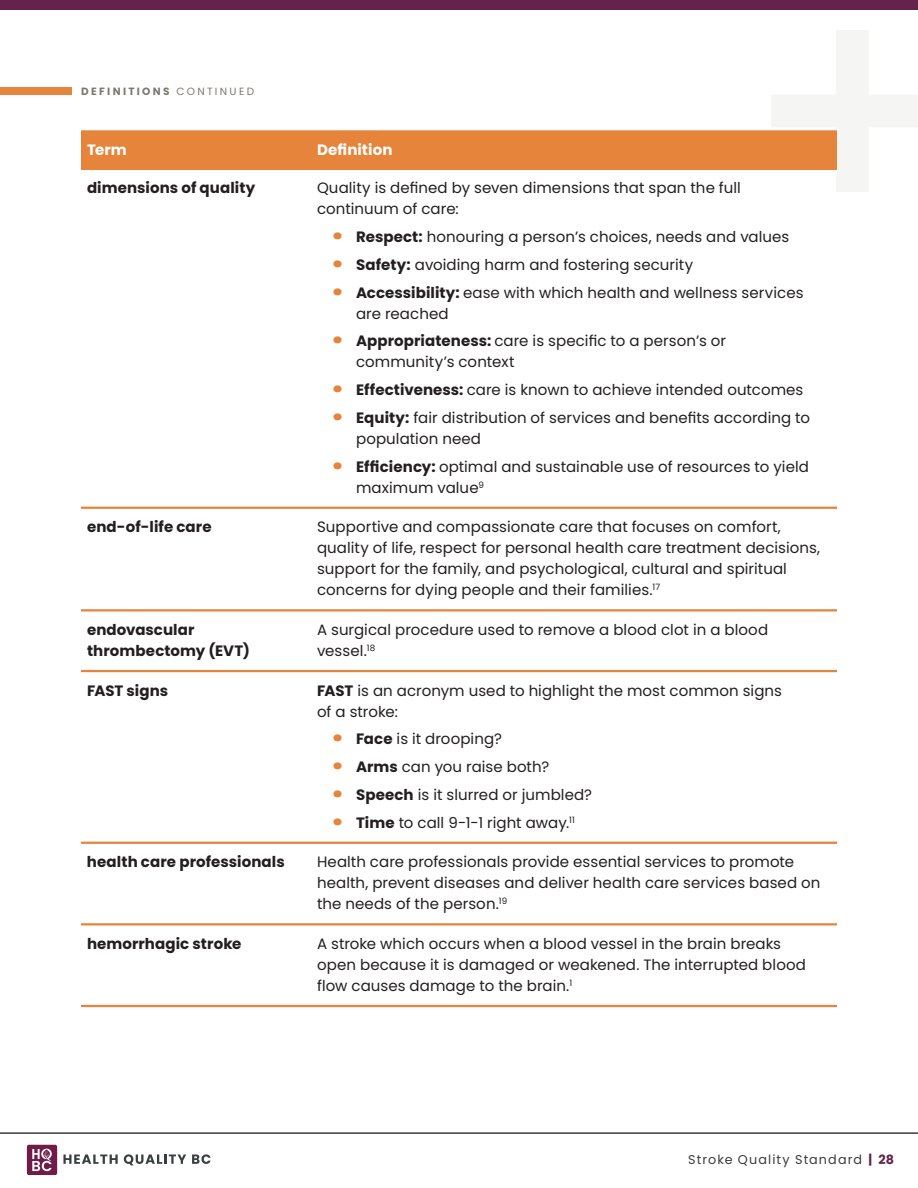
<style>
.page{position:relative;width:918px;height:1188px;background:#fff}
.page>*{position:absolute;margin:0;border:0;box-sizing:border-box;transform-origin:0 0}
.t1{font:15px/21px "Poppins";letter-spacing:.005em;color:#231f20}
.t2{font:700 15px/21px "Poppins";letter-spacing:.005em;color:#231f20}
.t3{font:700 15px "Poppins";letter-spacing:.005em;color:#fff}
.t4{font:12.75px "Poppins";letter-spacing:.085em;color:#3a3c3e}
.t5{font:700 10.5px "Poppins";letter-spacing:.23em;color:#7e7870}
.s1{font-weight:400}
.s2{font-weight:900;font-size:31.5px;color:#e5843a}
.s3{font-weight:700}
.s4{font-weight:700;color:#65224a}
</style>
<div class="page">
<div style="left:0;top:87px;width:72px;height:8px;background:#e5843a"></div>
<hr style="left:0;top:1132px;width:918px;height:2px;background:#3a3c3e">
<div style="left:0;top:0;width:918px;height:10px;background:#65224a"></div>
<svg style="left:124px;top:1154px;width:62px;height:11px"></svg>
<svg style="left:192px;top:1154px;width:19px;height:10px"></svg>
<svg style="left:63px;top:1155px;width:55px;height:9px"></svg>
<svg style="left:27px;top:1145px;width:30px;height:30px"></svg>
<svg style="left:81px;top:30px;width:837px;height:161px"></svg>
<hr style="left:81px;top:507px;width:230px;height:2px;background:#e5843a">
<hr style="left:311px;top:507px;width:526px;height:2px;background:#e5843a">
<hr style="left:81px;top:609px;width:230px;height:2px;background:#e5843a">
<hr style="left:311px;top:609px;width:526px;height:2px;background:#e5843a">
<hr style="left:81px;top:670px;width:230px;height:2px;background:#e5843a">
<hr style="left:311px;top:670px;width:526px;height:2px;background:#e5843a">
<hr style="left:81px;top:842px;width:230px;height:2px;background:#e5843a">
<hr style="left:311px;top:842px;width:526px;height:2px;background:#e5843a">
<hr style="left:81px;top:923px;width:230px;height:2px;background:#e5843a">
<hr style="left:311px;top:923px;width:526px;height:2px;background:#e5843a">
<hr style="left:81px;top:1005px;width:230px;height:2px;background:#e5843a">
<hr style="left:311px;top:1005px;width:526px;height:2px;background:#e5843a">
<p class="t5" style="left:81px;top:85px;width:175px">DEFINITIONS <span class="s1">CONTINUED</span></p>
<p class="t3" style="left:87px;top:141px;width:41px">Term</p>
<p class="t3" style="left:317px;top:141px;width:77px">Definition</p>
<p class="t2" style="left:87px;top:178px;width:170px">dimensions of quality</p>
<p class="t1" style="left:317px;top:178px;width:425px">Quality is defined by seven dimensions that span the full continuum of care:</p>
<p class="t1" style="left:332px;top:223px;width:473px;line-height:27.8px"><span class="s2">∙</span> <span class="s3">Respect:</span> honouring a person’s choices, needs and values <span class="s2">∙</span> <span class="s3">Safety:</span> avoiding harm and fostering security<br><span class="s2">∙</span> <span class="s3">Accessibility:</span> ease with which health and wellness services</p>
<p class="t1" style="left:332px;top:300px;width:396px;line-height:27.8px;text-indent:24px">are reached<br><span class="s2">∙</span> <span class="s3">Appropriateness:</span> care is specific to a person’s or</p>
<p class="t1" style="left:332px;top:348px;width:480px;line-height:27.8px;text-indent:24px">community’s context<br><span class="s2">∙</span> <span class="s3">Effectiveness:</span> care is known to achieve intended outcomes <span class="s2">∙</span> <span class="s3">Equity:</span> fair distribution of services and benefits according to</p>
<p class="t1" style="left:332px;top:425px;width:479px;line-height:27.8px;text-indent:24px">population need<br><span class="s2">∙</span> <span class="s3">Efficiency:</span> optimal and sustainable use of resources to yield</p>
<p class="t1" style="left:356px;top:477px;width:129px">maximum value<sup>9</sup></p>
<p class="t2" style="left:87px;top:517px;width:126px">end-of-life care</p>
<p class="t1" style="left:317px;top:517px;width:505px">Supportive and compassionate care that focuses on comfort, quality of life, respect for personal health care treatment decisions, support for the family, and psychological, cultural and spiritual concerns for dying people and their families.<sup>17</sup></p>
<p class="t2" style="left:87px;top:619px;width:165px">endovascular thrombectomy (EVT)</p>
<p class="t1" style="left:317px;top:619px;width:453px">A surgical procedure used to remove a blood clot in a blood vessel.<sup>18</sup></p>
<p class="t2" style="left:87px;top:680px;width:83px">FAST signs</p>
<p class="t1" style="left:317px;top:680px;width:467px"><span class="s3">FAST</span> is an acronym used to highlight the most common signs of a stroke:</p>
<p class="t1" style="left:332px;top:725px;width:262px;line-height:27.8px"><span class="s2">∙</span> <span class="s3">Face</span> is it drooping?<br><span class="s2">∙</span> <span class="s3">Arms</span> can you raise both?<br><span class="s2">∙</span> <span class="s3">Speech</span> is it slurred or jumbled? <span class="s2">∙</span> <span class="s3">Time</span> to call 9-1-1 right away.<sup>11</sup></p>
<p class="t2" style="left:87px;top:852px;width:199px">health care professionals</p>
<p class="t1" style="left:317px;top:852px;width:505px">Health care professionals provide essential services to promote health, prevent diseases and deliver health care services based on the needs of the person.<sup>19</sup></p>
<p class="t2" style="left:87px;top:933px;width:156px">hemorrhagic stroke</p>
<p class="t1" style="left:317px;top:933px;width:490px">A stroke which occurs when a blood vessel in the brain breaks open because it is damaged or weakened. The interrupted blood flow causes damage to the brain.<sup>1</sup></p>
<p class="t4" style="left:688px;top:1153px;width:208px">Stroke Quality Standard <span class="s4">| 28</span></p>
</div>
